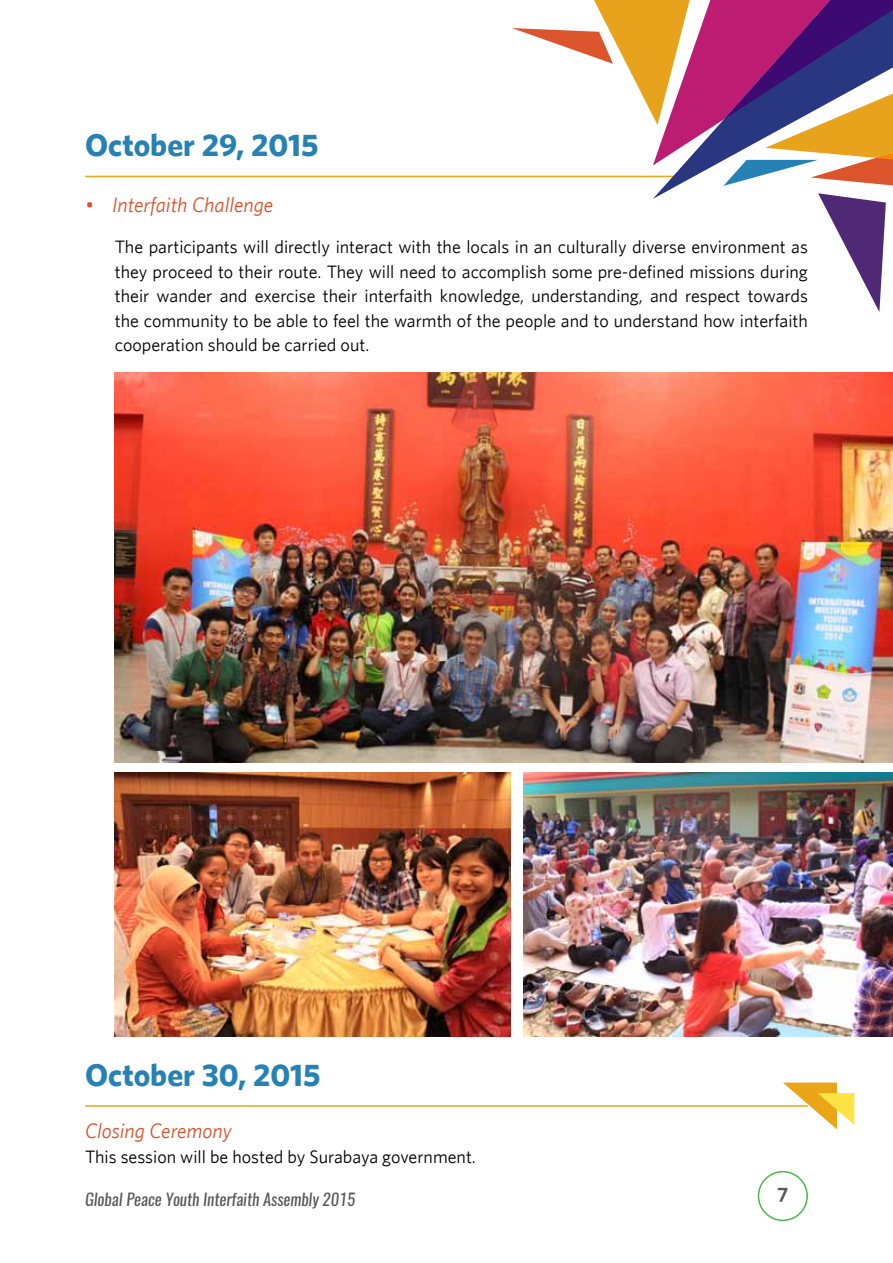
<style>
.page{position:relative;width:893px;height:1263px;background:#fff}
.page>*{position:absolute;margin:0;border:0;box-sizing:border-box;transform-origin:0 0}
.t1{font:700 31.5px "Whitney";color:#2682b5}
.t2{font:italic 21px "Whitney";color:#db542b}
.t3{font:600 21px "Whitney";color:#58595b}
.t4{font:18px/24.6px "Whitney";color:#000;text-align:justify}
.t5{font:italic 16.5px "Oswald";color:#58595b}
</style>
<div class="page">
<div style="left:758px;top:1171px;width:50px;height:50px;border:2px solid #4db84a;border-radius:50%"></div>
<hr style="left:85px;top:176px;width:594px;height:1px;background:#eba617">
<hr style="left:85px;top:1105px;width:723px;height:2px;background:#eba617">
<svg style="left:818px;top:193px;width:68px;height:119px"></svg>
<svg style="left:512px;top:0;width:381px;height:186px"></svg>
<img style="left:115px;top:372px;width:778px;height:391px">
<img style="left:115px;top:773px;width:395px;height:263px">
<img style="left:523px;top:773px;width:370px;height:263px">
<svg style="left:783px;top:1082px;width:71px;height:47px"></svg>
<h1 class="t1" style="left:85px;top:126px;width:235px">October 29, 2015</h1>
<p class="t2" style="left:85px;top:192px;width:190px">• Interfaith Challenge</p>
<p class="t4" style="left:115px;top:234px;width:695px">The participants will directly interact with the locals in an culturally diverse environment as they proceed to their route. They will need to accomplish some pre-defined missions during their wander and exercise their interfaith knowledge, understanding, and respect towards the community to be able to feel the warmth of the people and to understand how interfaith cooperation should be carried out.</p>
<h1 class="t1" style="left:85px;top:1056px;width:237px">October 30, 2015</h1>
<p class="t2" style="left:85px;top:1118px;width:148px">Closing Ceremony</p>
<p class="t4" style="left:85px;top:1144px;width:392px">This session will be hosted by Surabaya government.</p>
<p class="t5" style="left:85px;top:1187px;width:272px">Global Peace Youth Interfaith Assembly 2015</p>
<p class="t3" style="left:777px;top:1181px;width:13px">7</p>
</div>
